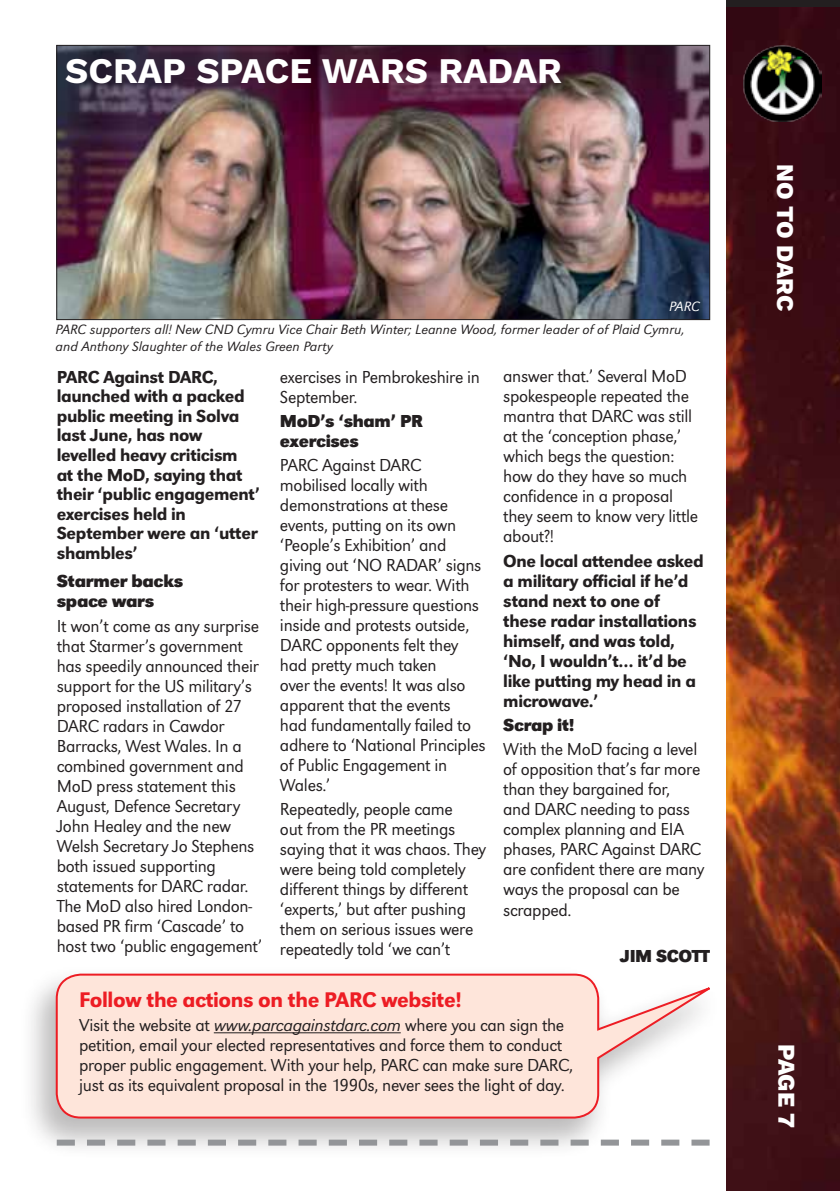
<style>
.page{position:relative;width:840px;height:1191px;background:#fff}
.page>*{position:absolute;margin:0;border:0;box-sizing:border-box;transform-origin:0 0}
.t1{font:700 36px "Work Sans";color:#fff}
.t2{font:800 24px "Work Sans";letter-spacing:-.015em;color:#fff}
.t3{font:500 22px "URW Grotesk T";letter-spacing:-.02em;color:#ed1d24}
.t4{font:18px/20px "URW Grotesk T Ligh";letter-spacing:-.02em;color:#231f20}
.t5{font:500 18px/19.6px "URW Grotesk T";letter-spacing:-.02em;color:#231f20}
.t6{font:700 18px/20px "URW Grotesk T";letter-spacing:-.02em;color:#231f20}
.t7{font:14px/16.8px "URW Grotesk T Ligh Ital";color:#231f20}
.t8{font:14px "URW Grotesk T Ligh Ital";color:#fff}
.s1{font-family:"URW Grotesk T Ligh Ital"}
</style>
<div class="page">
<img style="left:726px;top:7px;width:113px;height:1184px">
<img style="left:743px;top:45px;width:77px;height:76px">
<div style="left:20px;top:965px;width:701px;height:195px;background:#231f20;opacity:.3"></div>
<svg style="left:55px;top:972px;width:666px;height:147px;background:#fce2d9"></svg>
<svg style="left:57px;top:1139px;width:652px;height:6px;background:#bbbcbe"></svg>
<img style="left:58px;top:47px;width:649px;height:271px">
<div style="left:56px;top:45px;width:653px;height:275px;border:1px solid #231f20"></div>
<hr style="left:214px;top:1032px;width:186px;height:1px;background:#231f20">
<h1 class="t1" style="left:65px;top:44px;width:498px">SCRAP SPACE WARS RADAR</h1>
<p class="t8" style="left:668px;top:298px;width:32px">PARC</p>
<p class="t7" style="left:56px;top:321px;width:630px">PARC supporters all! New CND Cymru Vice Chair Beth Winter; Leanne Wood, former leader of of Plaid Cymru, and Anthony Slaughter of the Wales Green Party</p>
<p class="t5" style="left:57px;top:367px;width:205px">PARC Against DARC, launched with a packed public meeting in Solva last June, has now levelled heavy criticism<br>at the MoD, saying that their ‘public engagement’ exercises held in<br>September were an ‘utter shambles’</p>
<p class="t6" style="left:57px;top:571px;width:128px">Starmer backs space wars</p>
<p class="t4" style="left:57px;top:615px;width:207px">It won’t come as any surprise that Starmer’s government has speedily announced their support for the US military’s proposed installation of 27<br>DARC radars in Cawdor<br>Barracks, West Wales. In a combined government and<br>MoD press statement this<br>August, Defence Secretary<br>John Healey and the new<br>Welsh Secretary Jo Stephens both issued supporting statements for DARC radar.<br>The MoD also hired London&shy;based PR firm ‘Cascade’ to host two ‘public engagement’</p>
<p class="t4" style="left:280px;top:366px;width:201px">exercises in Pembrokeshire in<br>September.</p>
<p class="t6" style="left:280px;top:410px;width:145px">MoD’s ‘sham’ PR exercises</p>
<p class="t4" style="left:280px;top:455px;width:207px">PARC Against DARC mobilised locally with demonstrations at these events, putting on its own ‘People’s Exhibition’ and giving out ‘NO RADAR’ signs for protesters to wear. With their high-pressure questions inside and protests outside,<br>DARC opponents felt they had pretty much taken<br>over the events! It was also apparent that the events<br>had fundamentally failed to adhere to ‘National Principles of Public Engagement in<br>Wales.’</p>
<p class="t4" style="left:280px;top:799px;width:207px">Repeatedly, people came<br>out from the PR meetings saying that it was chaos. They were being told completely different things by different ‘experts,’ but after pushing them on serious issues were repeatedly told ‘we can’t</p>
<p class="t4" style="left:503px;top:366px;width:196px">answer that.’ Several MoD spokespeople repeated the mantra that DARC was still at the ‘conception phase,’ which begs the question: how do they have so much confidence in a proposal they seem to know very little about?!</p>
<p class="t5" style="left:503px;top:550px;width:202px">One local attendee asked a military official if he’d stand next to one of these radar installations himself, and was told, ‘No, I wouldn’t… it’d be like putting my head in a microwave.’</p>
<p class="t6" style="left:503px;top:715px;width:73px">Scrap it!</p>
<p class="t4" style="left:503px;top:739px;width:202px">With the MoD facing a level of opposition that’s far more than they bargained for,<br>and DARC needing to pass complex planning and EIA phases, PARC Against DARC are confident there are many ways the proposal can be scrapped.</p>
<p class="t6" style="left:620px;top:945px;width:91px">JIM SCOTT</p>
<p class="t3" style="left:79px;top:987px;width:384px">Follow the actions on the PARC website!</p>
<p class="t4" style="left:79px;top:1015px;width:495px">Visit the website at <span class="s1">www.parcagainstdarc.com</span> where you can sign the petition, email your elected representatives and force them to conduct proper public engagement. With your help, PARC can make sure DARC, just as its equivalent proposal in the 1990s, never sees the light of day.</p>
<h2 class="t2" style="left:803px;top:164px;width:148px;rotate:90deg">NO TO DARC</h2>
<h2 class="t2" style="left:804px;top:1044px;width:85px;rotate:90deg">PAGE 7</h2>
</div>
